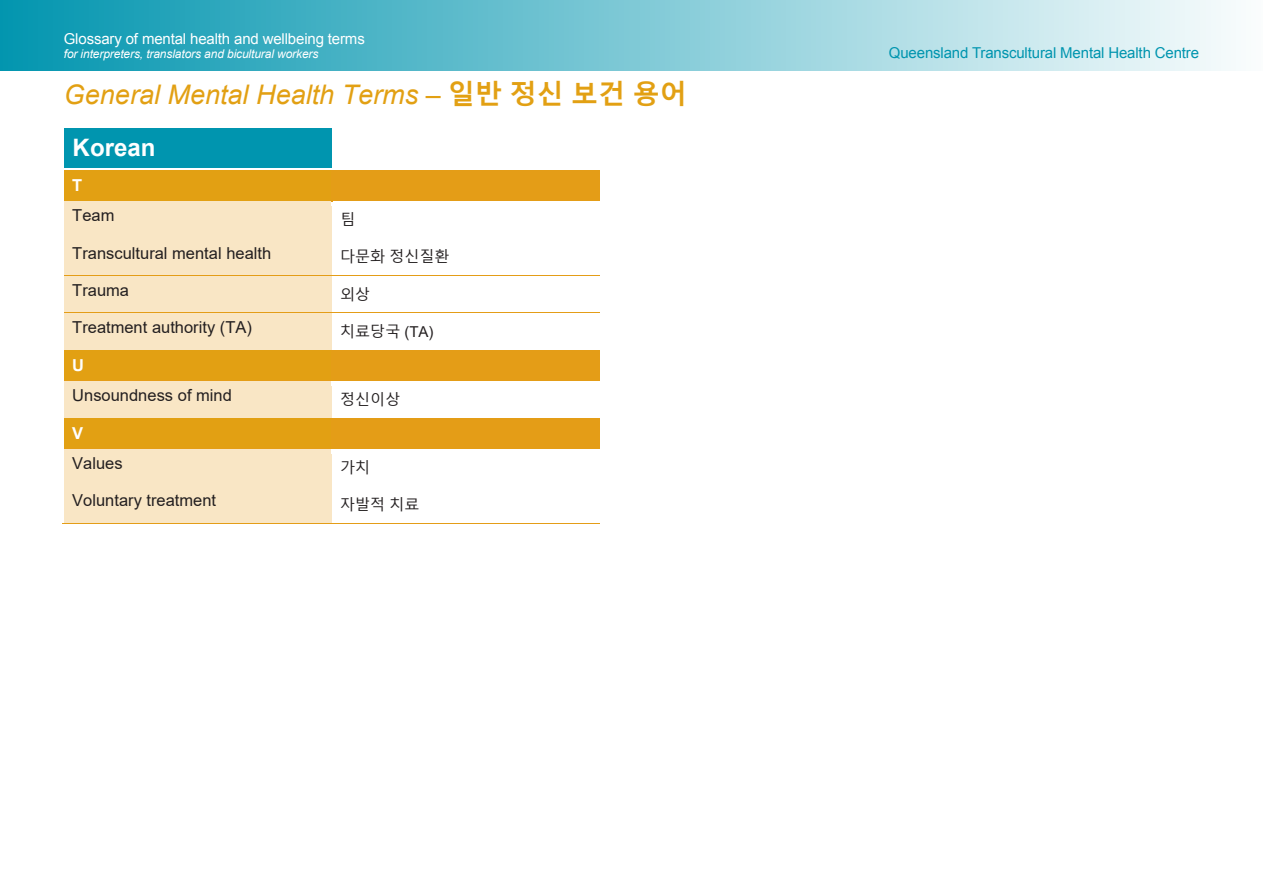
<style>
.page{position:relative;width:1263px;height:893px;background:#fff}
.page>*{position:absolute;margin:0;border:0;box-sizing:border-box;transform-origin:0 0}
.t1{font:italic 27px "Arial";color:#e2a013}
.t2{font:700 24px "Arial";color:#fff}
.t3{font:16.5px/30.3px "Arial";color:#231f20}
.t4{font:15px "Arial";letter-spacing:-.01em;color:#0095af}
.t5{font:15px "Arial";letter-spacing:-.01em;color:#fff}
.t6{font:15px "Malgun Gothic";color:#231f20}
.t7{font:italic 12px "Arial";letter-spacing:-.01em;color:#fff}
.s1{font-family:"Malgun Gothic";font-weight:700;font-style:normal}
.s2{font-weight:700;color:#fff}
.s3{font-family:"Arial"}
</style>
<div class="page">
<div style="left:64px;top:129px;width:268px;height:39px;background:#0095af"></div>
<div style="left:64px;top:171px;width:267px;height:30px;background:#e2a013"></div>
<div style="left:332px;top:171px;width:268px;height:30px;background:#e49d17"></div>
<hr style="left:64px;top:170px;width:267px;height:1px;background:#e49d17">
<hr style="left:332px;top:170px;width:268px;height:1px;background:#e49d17">
<div style="left:64px;top:201px;width:268px;height:37px;background:#f9e6c5"></div>
<svg style="left:331px;top:170px;width:2px;height:36px"></svg>
<div style="left:64px;top:239px;width:268px;height:36px;background:#f9e6c5"></div>
<hr style="left:64px;top:238px;width:268px;height:1px;background:#e49d17">
<hr style="left:332px;top:238px;width:268px;height:1px;background:#e49d17">
<div style="left:64px;top:276px;width:268px;height:37px;background:#f9e6c5"></div>
<hr style="left:64px;top:275px;width:268px;height:1px;background:#e49d17">
<hr style="left:332px;top:275px;width:268px;height:1px;background:#e49d17">
<div style="left:64px;top:313px;width:268px;height:37px;background:#f9e6c5"></div>
<div style="left:64px;top:351px;width:267px;height:29px;background:#e2a013"></div>
<div style="left:332px;top:351px;width:268px;height:29px;background:#e49d17"></div>
<hr style="left:64px;top:350px;width:267px;height:1px;background:#e49d17">
<hr style="left:333px;top:350px;width:267px;height:1px;background:#e49d17">
<div style="left:64px;top:381px;width:268px;height:37px;background:#f9e6c5"></div>
<hr style="left:64px;top:380px;width:267px;height:1px;background:#e49d17">
<svg style="left:331px;top:350px;width:2px;height:35px"></svg>
<hr style="left:333px;top:380px;width:267px;height:1px;background:#e49d17">
<div style="left:64px;top:418px;width:267px;height:30px;background:#e2a013"></div>
<div style="left:332px;top:418px;width:268px;height:30px;background:#e49d17"></div>
<div style="left:64px;top:449px;width:268px;height:37px;background:#f9e6c5"></div>
<hr style="left:64px;top:448px;width:267px;height:1px;background:#e49d17">
<svg style="left:331px;top:418px;width:2px;height:35px"></svg>
<hr style="left:333px;top:448px;width:267px;height:1px;background:#e49d17">
<div style="left:64px;top:486px;width:268px;height:37px;background:#f9e6c5"></div>
<hr style="left:63px;top:523px;width:269px;height:1px;background:#e49d17">
<hr style="left:331px;top:523px;width:269px;height:1px;background:#e49d17">
<div style="left:0;top:0;width:1263px;height:71px;background:linear-gradient(to right,#0295af,#fbfdfd)"></div>
<p class="t5" style="left:64px;top:29px;width:303px">Glossary of mental health and wellbeing terms</p>
<p class="t7" style="left:64px;top:46px;width:256px">for interpreters, translators and bicultural workers</p>
<p class="t4" style="left:889px;top:43px;width:312px">Queensland Transcultural Mental Health Centre</p>
<p class="t1" style="left:64px;top:77px;width:624px">General Mental Health Terms – <span class="s1">일반 정신 보건 용어</span></p>
<p class="t2" style="left:73px;top:132px;width:84px">Korean</p>
<p class="t3" style="left:72px;top:170px;width:44px"><span class="s2">T<br></span>Team</p>
<p class="t6" style="left:340px;top:211px;width:17px">팀</p>
<p class="t3" style="left:72px;top:237px;width:201px">Transcultural mental health</p>
<p class="t6" style="left:340px;top:248px;width:111px">다문화 정신질환</p>
<p class="t3" style="left:72px;top:275px;width:58px">Trauma</p>
<p class="t6" style="left:340px;top:286px;width:32px">외상</p>
<p class="t3" style="left:72px;top:312px;width:181px">Treatment authority (TA)</p>
<p class="t6" style="left:340px;top:323px;width:95px">치료당국 <span class="s3">(TA)</span></p>
<p class="t3" style="left:72px;top:350px;width:161px"><span class="s2">U<br></span>Unsoundness of mind</p>
<p class="t6" style="left:340px;top:391px;width:62px">정신이상</p>
<p class="t3" style="left:72px;top:417px;width:52px"><span class="s2">V<br></span>Values</p>
<p class="t6" style="left:340px;top:459px;width:32px">가치</p>
<p class="t3" style="left:72px;top:485px;width:145px">Voluntary treatment</p>
<p class="t6" style="left:340px;top:496px;width:81px">자발적 치료</p>
</div>
